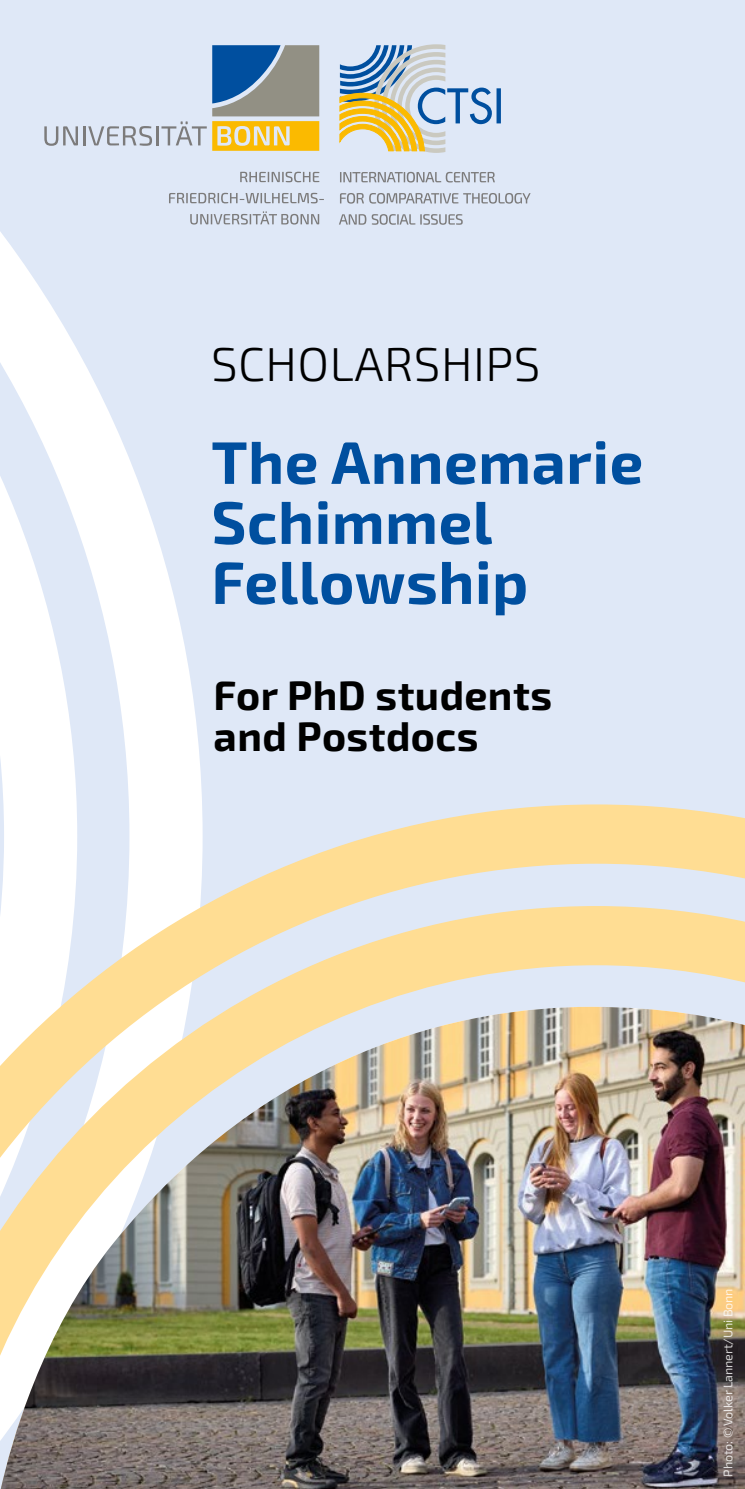
<style>
.page{position:relative;width:745px;height:1489px;background:#fff}
.page>*{position:absolute;margin:0;border:0;box-sizing:border-box;transform-origin:0 0}
.t1{font:700 60px/60px "Exo 2";letter-spacing:.01em;color:#004f9f}
.t2{font:300 47.5px "Exo 2";letter-spacing:.01em;color:#000}
.t3{font:700 41px/41px "Exo 2";letter-spacing:.01em;color:#000}
.t4{font:12.5px "Exo 2";letter-spacing:-.01em;color:#fff}
</style>
<div class="page">
<div style="left:0;top:0;width:744px;height:1488px;background:#dfe8f7"></div>
<svg style="left:0;top:192px;width:202px;height:612px"></svg>
<svg style="left:0;top:804px;width:744px;height:202px"></svg>
<svg style="left:44px;top:45px;width:275px;height:106px"></svg>
<svg style="left:190px;top:211px;width:129px;height:13px"></svg>
<svg style="left:169px;top:193px;width:155px;height:10px"></svg>
<svg style="left:240px;top:172px;width:79px;height:10px"></svg>
<svg style="left:339px;top:214px;width:123px;height:11px"></svg>
<svg style="left:340px;top:193px;width:190px;height:11px"></svg>
<svg style="left:340px;top:172px;width:154px;height:10px"></svg>
<svg style="left:339px;top:44px;width:161px;height:109px"></svg>
<img style="left:1px;top:1006px;width:743px;height:482px">
<p class="t2" style="left:211px;top:331px;width:330px">SCHOLARSHIPS</p>
<p class="t1" style="left:211px;top:429px;width:433px">The Annemarie<br>Schimmel<br>Fellowship</p>
<p class="t3" style="left:213px;top:672px;width:340px">For PhD students and Postdocs</p>
<p class="t4" style="left:718px;top:1476px;width:190px;rotate:-90deg">Photo: © Volker Lannert/Uni Bonn</p>
</div>
